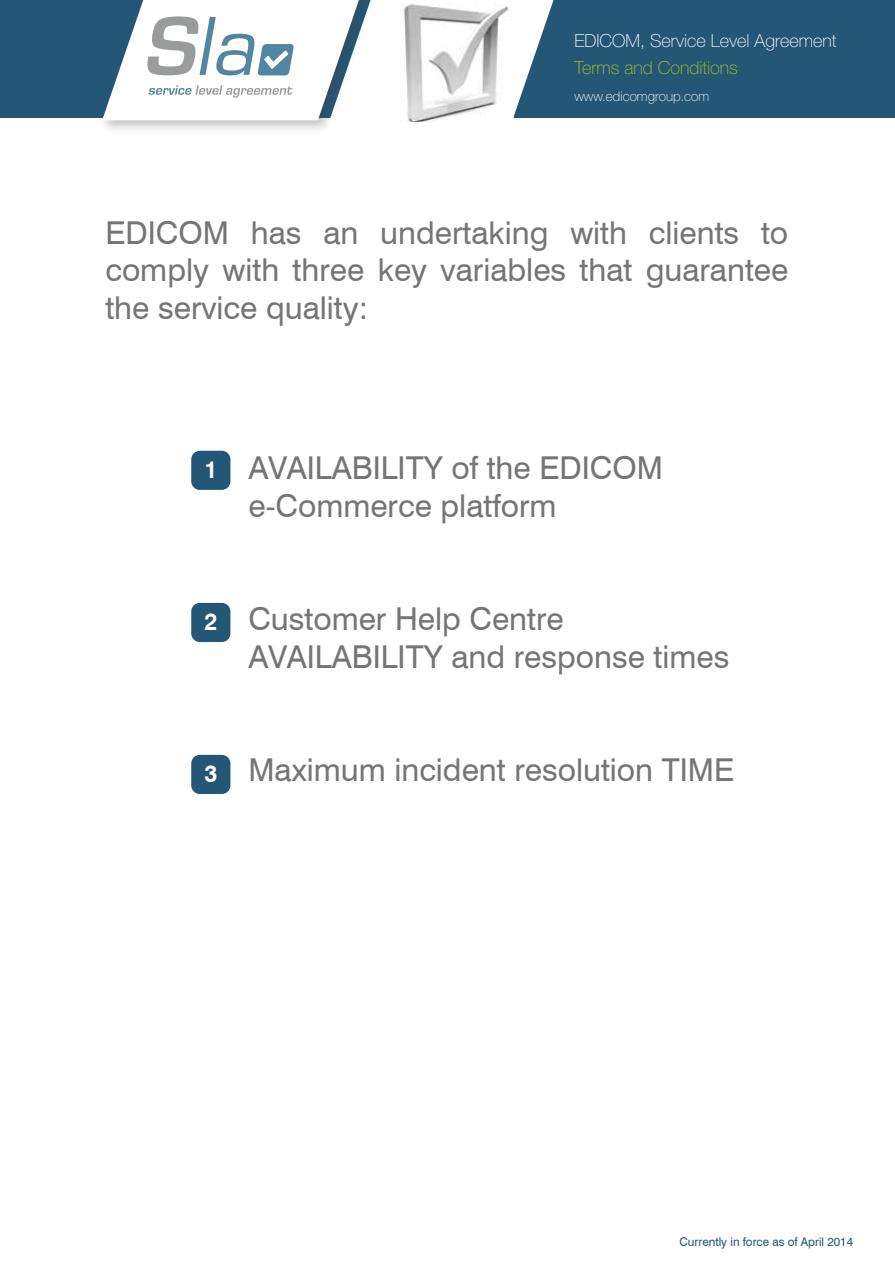
<style>
.page{position:relative;width:895px;height:1265px;background:#fff}
.page>*{position:absolute;margin:0;border:0;box-sizing:border-box;transform-origin:0 0}
.t1{font:31.5px/37.8px "Swiss 721 BT";color:#757577}
.t2{font:700 24px "Swiss 721 BT";color:#fff;scale:.95 1}
.t3{font:100 18px "Helvetica Neue";color:#fff}
.t4{font:100 18px "Helvetica Neue";color:#a5c522}
.t5{font:100 13.5px "Helvetica Neue";color:#fff}
.t6{font:12px "Swiss 721 BT";color:#225676}
</style>
<div class="page">
<div style="left:0;top:0;width:894px;height:118px;background:#245776"></div>
<div style="left:191px;top:451px;width:39px;height:39px;background:#245776;border-radius:9px"></div>
<div style="left:191px;top:603px;width:39px;height:39px;background:#245776;border-radius:9px"></div>
<div style="left:191px;top:754px;width:39px;height:40px;background:#245776;border-radius:9px"></div>
<svg style="left:102px;top:0;width:451px;height:122px"></svg>
<img style="left:391px;top:0;width:122px;height:122px">
<p class="t3" style="left:574px;top:31px;width:263px">EDICOM, Service Level Agreement</p>
<p class="t4" style="left:574px;top:58px;width:165px">Terms and Conditions</p>
<p class="t5" style="left:574px;top:89px;width:136px">www.edicomgroup.com</p>
<p class="t1" style="left:105px;top:213px;width:684px;text-align:justify">EDICOM has an undertaking with clients to comply with three key variables that guarantee the service quality:</p>
<p class="t2" style="left:204px;top:454px;width:15px">1</p>
<p class="t1" style="left:248px;top:449px;width:416px">AVAILABILITY of the EDICOM e-Commerce platform</p>
<p class="t2" style="left:204px;top:607px;width:15px">2</p>
<p class="t1" style="left:248px;top:599px;width:482px">Customer Help Centre<br>AVAILABILITY and response times</p>
<p class="t2" style="left:204px;top:758px;width:15px">3</p>
<p class="t1" style="left:248px;top:750px;width:487px">Maximum incident resolution TIME</p>
<p class="t6" style="left:679px;top:1234px;width:175px">Currently in force as of April 2014</p>
</div>
